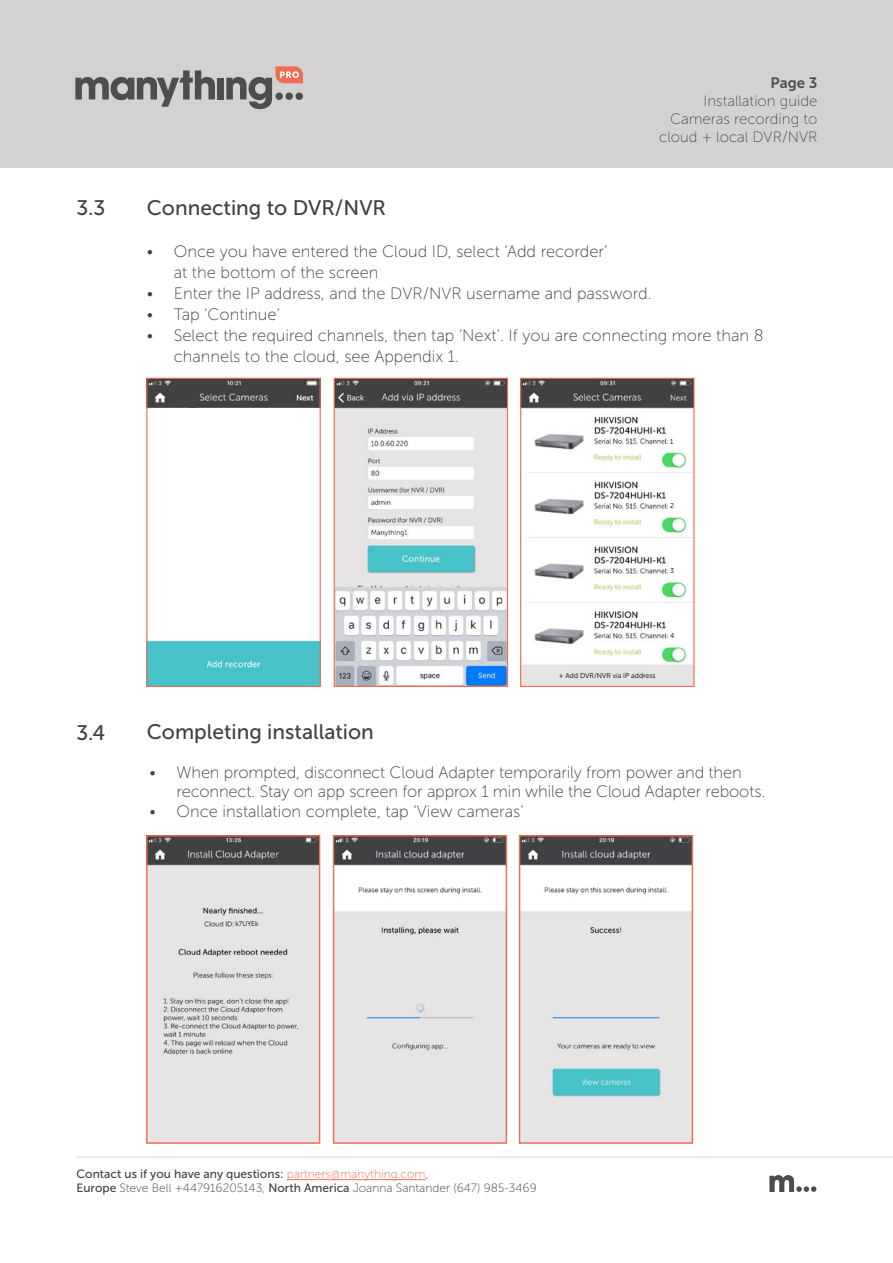
<style>
.page{position:relative;width:893px;height:1263px;background:#fff}
.page>*{position:absolute;margin:0;border:0;box-sizing:border-box;transform-origin:0 0}
.t1{font:21px "Museo Sans 500";color:#424042}
.t2{font:16.5px/21px "Museo Sans 100";color:#424042}
.t3{font:15px/18px "Museo Sans 100";color:#4d4d4e;text-align:right}
.t4{font:15px "Museo Sans 700";color:#4d4d4e}
.t5{font:12px "Museo Sans 100";color:#424042}
.t6{font:12px "Museo Sans 500";color:#424042}
.t7{font:7.05px "Museo Sans 300";color:#000}
.t8{font:6.75px "Museo Sans 300";color:#000}
.s1{font-family:"Museo Sans 100";color:#ed6e54}
.s2{font-family:"Museo Sans 100"}
.s3{font-family:"Museo Sans 500"}
</style>
<div class="page">
<hr style="left:287px;top:1179px;width:138px;height:1px;background:#ed6e54">
<hr style="left:77px;top:1157px;width:816px;height:1px;background:#d4d1d1">
<svg style="left:770px;top:1175px;width:46px;height:17px"></svg>
<div style="left:0;top:0;width:893px;height:168px;background:#d4d1d1"></div>
<svg style="left:75px;top:70px;width:140px;height:37px"></svg>
<div style="left:217px;top:78px;width:7px;height:21px;background:#4d4d4e"></div>
<svg style="left:226px;top:66px;width:77px;height:43px"></svg>
<img style="left:148px;top:380px;width:171px;height:305px">
<div style="left:146px;top:378px;width:175px;height:309px;border:1px solid #f06b4f"></div>
<img style="left:336px;top:380px;width:170px;height:305px">
<div style="left:334px;top:378px;width:174px;height:309px;border:1px solid #f06b4f"></div>
<img style="left:522px;top:380px;width:170px;height:305px">
<div style="left:520px;top:378px;width:174px;height:309px;border:1px solid #f06b4f"></div>
<div style="left:568px;top:669px;width:76px;height:13px;background:#e5e4e4"></div>
<div style="left:669px;top:435px;width:12px;height:14px;background:#fff"></div>
<div style="left:669px;top:500px;width:12px;height:13px;background:#fff"></div>
<div style="left:669px;top:564px;width:12px;height:14px;background:#fff"></div>
<div style="left:669px;top:629px;width:12px;height:14px;background:#fff"></div>
<div style="left:151px;top:408px;width:168px;height:232px;background:#fff"></div>
<img style="left:521px;top:837px;width:170px;height:305px">
<div style="left:519px;top:835px;width:174px;height:309px;border:1px solid #f06b4f"></div>
<img style="left:335px;top:837px;width:170px;height:305px">
<div style="left:333px;top:835px;width:174px;height:309px;border:1px solid #f06b4f"></div>
<img style="left:148px;top:837px;width:170px;height:305px">
<div style="left:146px;top:835px;width:174px;height:309px;border:1px solid #f06b4f"></div>
<div style="left:235px;top:919px;width:34px;height:17px;background:#e5e4e4"></div>
<p class="t1" style="left:77px;top:196px;width:30px">3.3</p>
<p class="t1" style="left:77px;top:721px;width:30px">3.4</p>
<p class="t4" style="left:771px;top:74px;width:48px">Page 3</p>
<p class="t3" style="left:659px;top:92px;width:160px">Installation guide<br>Cameras recording to cloud + local DVR/NVR</p>
<p class="t1" style="left:147px;top:196px;width:241px">Connecting to DVR/NVR</p>
<p class="t2" style="left:174px;top:241px;width:435px;text-indent:-27px">• Once you have entered the Cloud ID, select ‘Add recorder’ at the bottom of the screen</p>
<p class="t2" style="left:147px;top:283px;width:506px">• Enter the IP address, and the DVR/NVR username and password.</p>
<p class="t2" style="left:147px;top:304px;width:135px">• Tap ‘Continue’</p>
<p class="t2" style="left:174px;top:325px;width:591px;text-indent:-27px">• Select the required channels, then tap ‘Next’. If you are connecting more than 8 channels to the cloud, see Appendix 1.</p>
<p class="t7" style="left:670px;top:437px;width:5px">1</p>
<p class="t7" style="left:670px;top:502px;width:5px">2</p>
<p class="t7" style="left:670px;top:567px;width:5px">3</p>
<p class="t7" style="left:559px;top:671px;width:98px">+ Add DVR/NVR via IP address</p>
<p class="t7" style="left:670px;top:631px;width:6px">4</p>
<p class="t1" style="left:147px;top:720px;width:229px">Completing installation</p>
<p class="t2" style="left:176px;top:762px;width:590px;line-height:19.5px;text-indent:-27px">• When prompted, disconnect Cloud Adapter temporarily from power and then reconnect. Stay on app screen for approx 1 min while the Cloud Adapter reboots.</p>
<p class="t2" style="left:149px;top:801px;width:376px">• Once installation complete, tap ‘View cameras’</p>
<p class="t8" style="left:236px;top:920px;width:24px">k7UYEk</p>
<p class="t6" style="left:77px;top:1168px;width:353px">Contact us if you have any questions: <span class="s1">partners@manything.com</span><span class="s2">,</span></p>
<p class="t5" style="left:77px;top:1181px;width:462px"><span class="s3">Europe</span> Steve Bell +447916205143, <span class="s3">North America</span> Joanna Santander (647) 985-3469</p>
</div>
